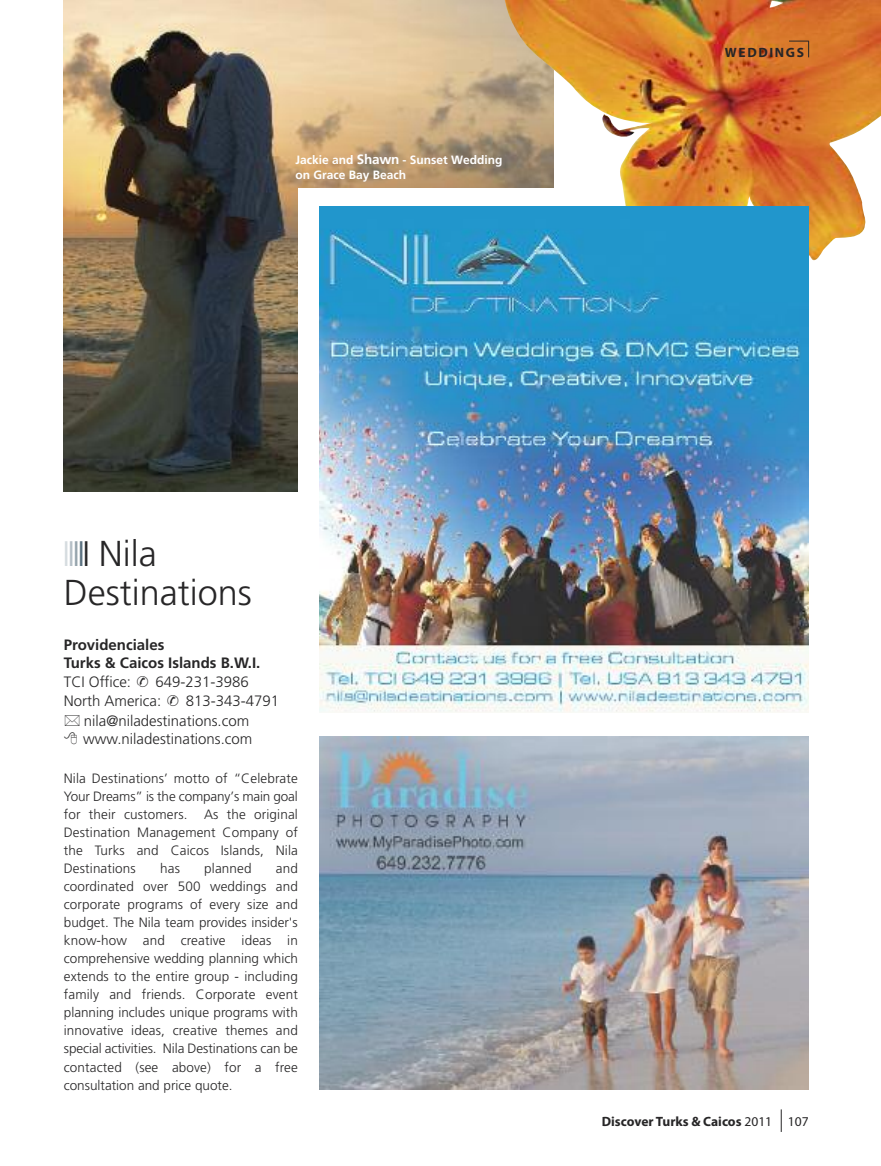
<style>
.page{position:relative;width:881px;height:1166px;background:#fff}
.page>*{position:absolute;margin:0;border:0;box-sizing:border-box;transform-origin:0 0}
.t1{font:300 36px/39px "Frutiger";color:#272627}
.t2{font:300 15px "Frutiger";color:#272627}
.t3{font:700 15px/18px "Frutiger";color:#272627}
.t4{font:300 13.5px/18px "Frutiger";letter-spacing:.01em;color:#272627;text-align:justify}
.t5{font:700 13.5px "Myriad Pro";color:#272627}
.t6{font:700 13.5px "Myriad Pro";letter-spacing:.12em;color:#272627}
.t7{font:700 12px/15.1px "Frutiger";color:#fff}
.s1{font-size:13.5px}
.s2{color:#d6dce0}
.s3{color:#b6c0c7}
.s4{color:#96a4ad}
.s5{color:#5d7382}
.s6{font-family:"MS Gothic";font-weight:400}
.s7{font-weight:400}
</style>
<div class="page">
<img style="left:64px;top:0;width:440px;height:491px">
<div style="left:298px;top:188px;width:531px;height:389px;background:#fff"></div>
<img style="left:504px;top:0;width:376px;height:275px">
<svg style="left:780px;top:1109px;width:1px;height:22px"></svg>
<svg style="left:788px;top:41px;width:20px;height:16px"></svg>
<img style="left:319px;top:736px;width:488px;height:352px">
<img style="left:319px;top:207px;width:489px;height:504px">
<p class="t7" style="left:295px;top:153px;width:208px">Jackie and <span class="s1">Shawn</span> - Sunset Wedding on Grace Bay Beach</p>
<p class="t6" style="left:724px;top:47px;width:80px">WEDDINGS</p>
<h1 class="t1" style="left:64px;top:537px;width:189px"><span class="s2">❘</span><span class="s3">❘</span><span class="s4">❘</span><span class="s5">❘</span>❘ Nila<br>Destinations</h1>
<p class="t3" style="left:64px;top:636px;width:198px">Providenciales<br>Turks &amp; Caicos Islands B.W.I.</p>
<p class="t2" style="left:64px;top:676px;width:186px">TCI Office: <span class="s6">✆</span> 649-231-3986</p>
<p class="t2" style="left:64px;top:695px;width:217px">North America: <span class="s6">✆</span> 813-343-4791</p>
<p class="t2" style="left:84px;top:714px;width:167px">nila@niladestinations.com</p>
<p class="t2" style="left:83px;top:732px;width:171px">www.niladestinations.com</p>
<p class="t4" style="left:64px;top:770px;width:235px">Nila Destinations’ motto of “Celebrate Your Dreams” is the company’s main goal for their customers. As the original Destination Management Company of the Turks and Caicos Islands, Nila Destinations</p>
<p class="t4" style="left:64px;top:860px;width:235px;text-indent:212px">and coordinated over 500 weddings and corporate programs of every size and budget. The Nila team provides insider's know-how and creative ideas in comprehensive wedding planning which extends to the entire group - including family and friends. Corporate event planning includes unique programs with innovative ideas, creative themes and special activities. Nila Destinations can be contacted (see above) for a free consultation and price quote.</p>
<p class="t4" style="left:160px;top:860px;width:21px">has</p>
<p class="t4" style="left:204px;top:860px;width:49px">planned</p>
<p class="t5" style="left:601px;top:1116px;width:208px">Discover Turks &amp; Caicos <span class="s7">2011 107</span></p>
</div>
